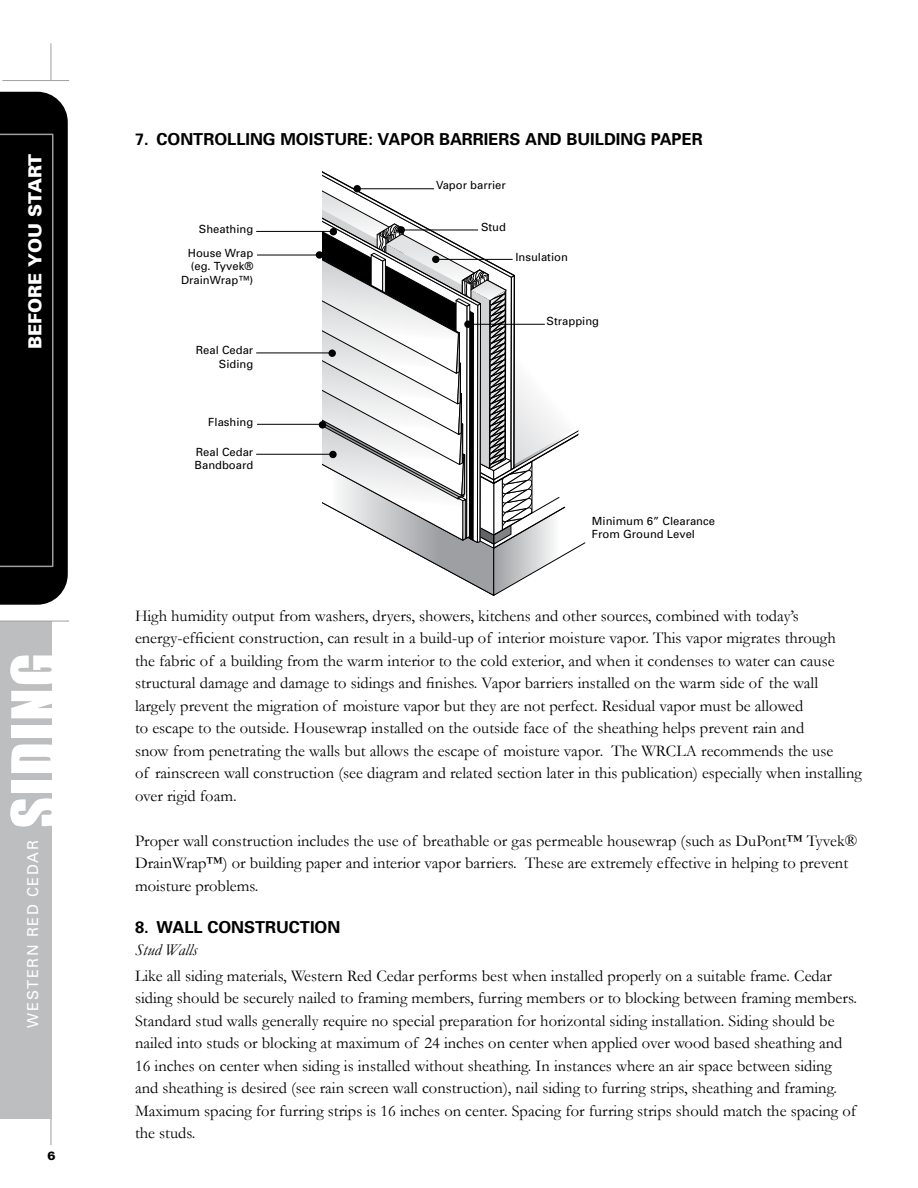
<style>
.page{position:relative;width:918px;height:1188px;background:#fff}
.page>*{position:absolute;margin:0;border:0;box-sizing:border-box;transform-origin:0 0}
.t1{font:60px "Impact";letter-spacing:.035em;color:#fff}
.t2{font:900 18px "Univers";color:#fff}
.t3{font:16.5px/22.5px "Garamond";color:#000}
.t4{font:700 16.5px "Univers";color:#000}
.t5{font:italic 16.5px "Garamond";color:#000}
.t6{font:15px "Univers";letter-spacing:.1em;color:#fff}
.t7{font:900 12px "Univers";color:#000}
.t8{font:11.25px/13.5px "Univers";color:#000;text-align:right}
</style>
<div class="page">
<svg style="left:322px;top:171px;width:264px;height:425px"></svg>
<hr style="left:461px;top:394px;width:1px;height:39px;background:#000">
<hr style="left:460px;top:363px;width:1px;height:40px;background:#000">
<div style="left:353px;top:185px;width:8px;height:7px;background:#000;border-radius:50%"></div>
<hr style="left:358px;top:188px;width:76px;height:1px;background:#000">
<div style="left:398px;top:226px;width:7px;height:8px;background:#000;border-radius:50%"></div>
<hr style="left:402px;top:230px;width:76px;height:1px;background:#000">
<div style="left:432px;top:256px;width:8px;height:7px;background:#000;border-radius:50%"></div>
<hr style="left:436px;top:259px;width:77px;height:1px;background:#000">
<div style="left:464px;top:321px;width:8px;height:7px;background:#000;border-radius:50%"></div>
<hr style="left:469px;top:324px;width:76px;height:1px;background:#000">
<hr style="left:256px;top:231px;width:76px;height:1px;background:#000">
<hr style="left:257px;top:255px;width:65px;height:1px;background:#000">
<hr style="left:256px;top:353px;width:76px;height:1px;background:#000">
<hr style="left:257px;top:424px;width:65px;height:1px;background:#000">
<hr style="left:256px;top:454px;width:76px;height:1px;background:#000">
<hr style="left:51px;top:44px;width:1px;height:1101px;background:#9d9fa2">
<hr style="left:917px;top:44px;width:1px;height:1101px;background:#9d9fa2">
<div style="left:0;top:621px;width:51px;height:497px;background:#bcbec0"></div>
<div style="left:43px;top:81px;width:51px;height:540px;background:#fff"></div>
<svg style="left:0;top:92px;width:68px;height:513px;background:#0b0b0b"></svg>
<hr style="left:2px;top:80px;width:67px;height:1px;background:#9d9fa2">
<hr style="left:0;top:621px;width:69px;height:1px;background:#9d9fa2">
<div style="left:330px;top:228px;width:7px;height:7px;background:#000;border-radius:50%"></div>
<div style="left:316px;top:251px;width:7px;height:8px;background:#000;border-radius:50%"></div>
<div style="left:329px;top:350px;width:7px;height:7px;background:#000;border-radius:50%"></div>
<div style="left:319px;top:421px;width:7px;height:8px;background:#000;border-radius:50%"></div>
<div style="left:329px;top:451px;width:8px;height:7px;background:#000;border-radius:50%"></div>
<p class="t2" style="left:24px;top:349px;width:197px;rotate:-90deg">BEFORE YOU START</p>
<h1 class="t1" style="left:-11px;top:828px;width:176px;rotate:-90deg">SIDING</h1>
<p class="t6" style="left:24px;top:1028px;width:189px;rotate:-90deg">WESTERN RED CEDAR</p>
<p class="t7" style="left:47px;top:1148px;width:10px">6</p>
<p class="t4" style="left:135px;top:129px;width:569px">7. CONTROLLING MOISTURE: VAPOR BARRIERS AND BUILDING PAPER</p>
<p class="t8" style="left:188px;top:217px;width:67px;line-height:23.5px">Sheathing<br>House Wrap</p>
<p class="t8" style="left:181px;top:259px;width:74px">(eg. Tyvek®<br>DrainWrap™)</p>
<p class="t8" style="left:196px;top:344px;width:59px">Real Cedar<br>Siding</p>
<p class="t8" style="left:208px;top:415px;width:47px">Flashing</p>
<p class="t8" style="left:195px;top:445px;width:60px;text-align:left">Real Cedar<br>Bandboard</p>
<p class="t8" style="left:436px;top:178px;width:71px">Vapor barrier</p>
<p class="t8" style="left:481px;top:221px;width:26px">Stud</p>
<p class="t8" style="left:515px;top:251px;width:54px">Insulation</p>
<p class="t8" style="left:547px;top:314px;width:54px">Strapping</p>
<p class="t8" style="left:592px;top:514px;width:125px;text-align:left">Minimum 6” Clearance<br>From Ground Level</p>
<p class="t3" style="left:135px;top:604px;width:728px">High humidity output from washers, dryers, showers, kitchens and other sources, combined with today’s energy-efficient construction, can result in a build-up of interior moisture vapor. This vapor migrates through<br>the fabric of a building from the warm interior to the cold exterior, and when it condenses to water can cause structural damage and damage to sidings and finishes. Vapor barriers installed on the warm side of the wall largely prevent the migration of moisture vapor but they are not perfect. Residual vapor must be allowed<br>to escape to the outside. Housewrap installed on the outside face of the sheathing helps prevent rain and<br>snow from penetrating the walls but allows the escape of moisture vapor. The WRCLA recommends the use<br>of rainscreen wall construction (see diagram and related section later in this publication) especially when installing over rigid foam.</p>
<p class="t3" style="left:135px;top:829px;width:724px">Proper wall construction includes the use of breathable or gas permeable housewrap (such as DuPont™ Tyvek®<br>DrainWrap™) or building paper and interior vapor barriers. These are extremely effective in helping to prevent moisture problems.</p>
<p class="t4" style="left:135px;top:916px;width:207px">8. WALL CONSTRUCTION</p>
<p class="t5" style="left:135px;top:940px;width:64px">Stud Walls</p>
<p class="t3" style="left:135px;top:964px;width:724px">Like all siding materials, Western Red Cedar performs best when installed properly on a suitable frame. Cedar siding should be securely nailed to framing members, furring members or to blocking between framing members.<br>Standard stud walls generally require no special preparation for horizontal siding installation. Siding should be nailed into studs or blocking at maximum of 24 inches on center when applied over wood based sheathing and 16 inches on center when siding is installed without sheathing. In instances where an air space between siding and sheathing is desired (see rain screen wall construction), nail siding to furring strips, sheathing and framing.<br>Maximum spacing for furring strips is 16 inches on center. Spacing for furring strips should match the spacing of the studs.</p>
</div>
